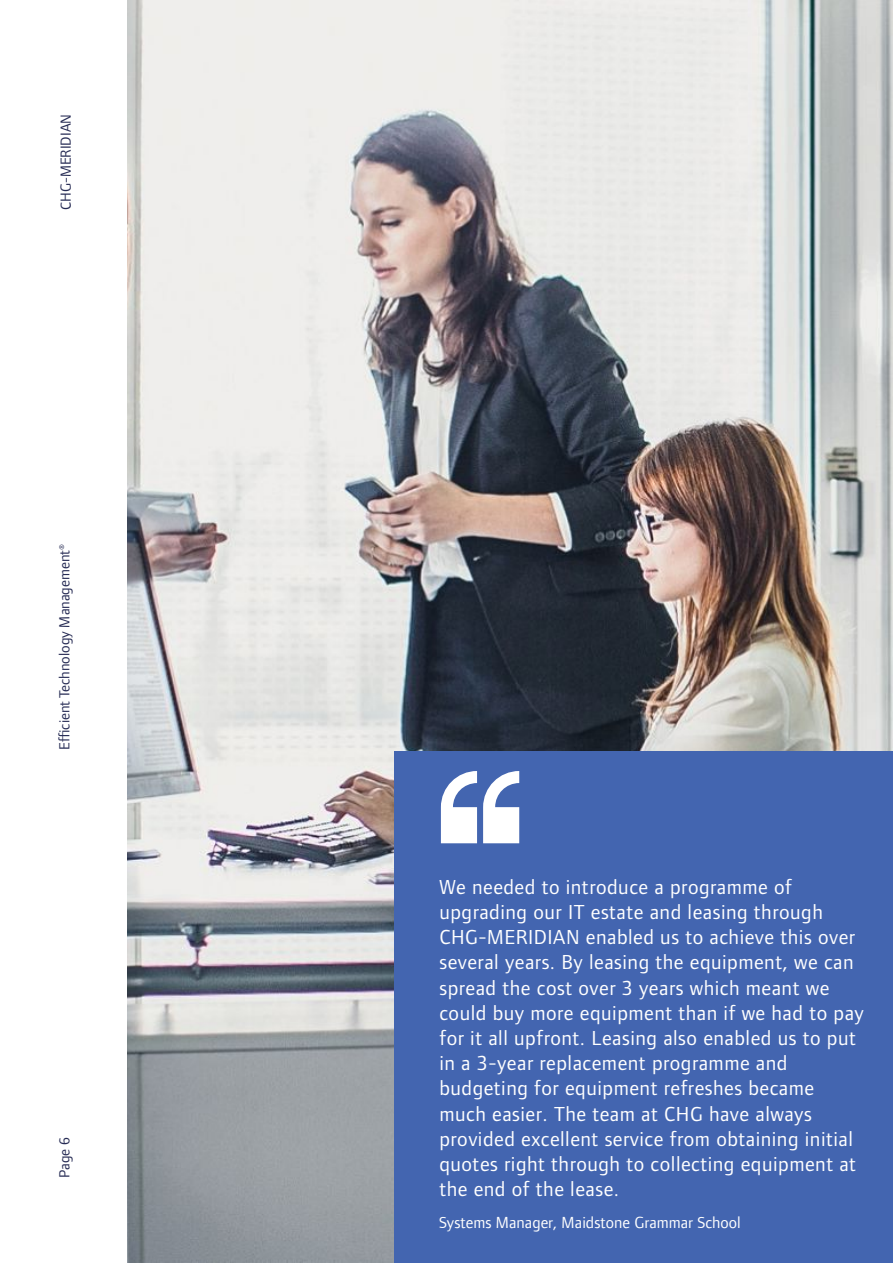
<style>
.page{position:relative;width:893px;height:1263px;background:#fff}
.page>*{position:absolute;margin:0;border:0;box-sizing:border-box;transform-origin:0 0}
.t1{font:21px/25.2px "Foundry Form Sans OT2";letter-spacing:.025em;color:#fff}
.t2{font:16.5px "Foundry Form Sans";letter-spacing:.005em;color:#fff}
.t3{font:15px "Foundry Form Sans";color:#262b54}
</style>
<div class="page">
<img style="left:128px;top:0;width:765px;height:1263px">
<div style="left:395px;top:751px;width:498px;height:512px;background:#4365b0"></div>
<svg style="left:441px;top:771px;width:36px;height:72px"></svg>
<svg style="left:483px;top:771px;width:36px;height:72px"></svg>
<p class="t3" style="left:57px;top:210px;width:98px;rotate:-90deg">CHG-MERIDIAN</p>
<p class="t3" style="left:56px;top:750px;width:207px;rotate:-90deg">Efficient Technology Management®</p>
<p class="t3" style="left:56px;top:1178px;width:42px;rotate:-90deg">Page 6</p>
<p class="t1" style="left:439px;top:875px;width:426px">We needed to introduce a programme of upgrading our IT estate and leasing through CHG-MERIDIAN enabled us to achieve this over several years. By leasing the equipment, we can spread the cost over 3 years which meant we could buy more equipment than if we had to pay for it all upfront. Leasing also enabled us to put in a 3-year replacement programme and budgeting for equipment refreshes became much easier. The team at CHG have always provided excellent service from obtaining initial quotes right through to collecting equipment at the end of the lease.</p>
<p class="t2" style="left:439px;top:1212px;width:303px">Systems Manager, Maidstone Grammar School</p>
</div>
